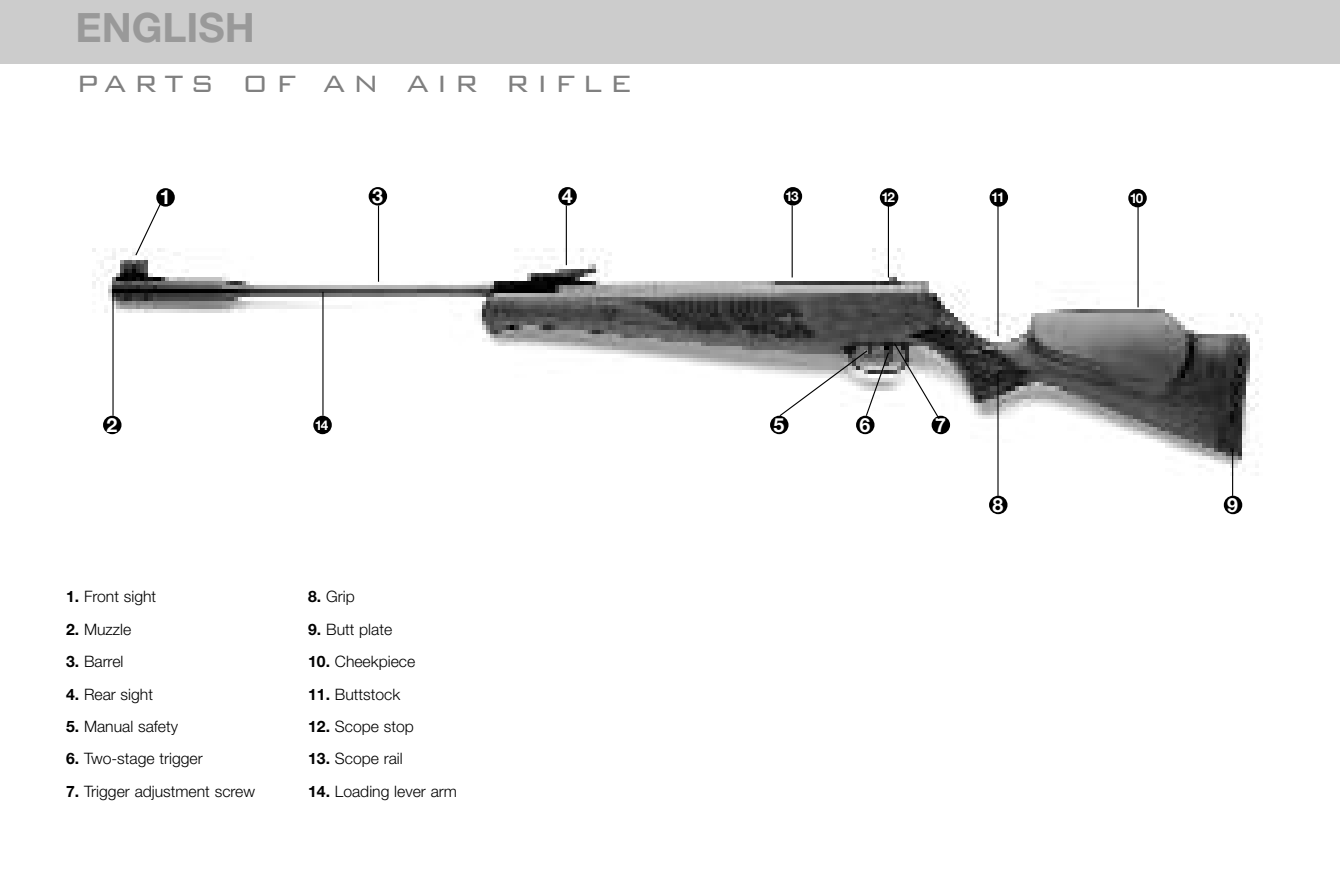
<style>
.page{position:relative;width:1340px;height:893px;background:#fff}
.page>*{position:absolute;margin:0;border:0;box-sizing:border-box;transform-origin:0 0}
.t1{font:700 40.5px "Helvetica Neue";color:#999}
.t2{font:300 31.5px "Bank Gothic BT";letter-spacing:.225em;color:#808080}
.t3{font:700 19.57px "Helvetica Neue";color:#fff}
.t4{font:300 15.75px "Helvetica Neue";color:#000}
.t5{font:700 13.5px "Helvetica Neue";letter-spacing:-.11em;color:#fff}
.s1{font-weight:700}
</style>
<div class="page">
<img style="left:92px;top:187px;width:1167px;height:328px">
<div style="left:156px;top:188px;width:19px;height:19px;background:#000;border-radius:50%"></div>
<svg style="left:134px;top:203px;width:28px;height:54px"></svg>
<div style="left:368px;top:187px;width:19px;height:19px;background:#000;border-radius:50%"></div>
<div style="left:558px;top:187px;width:19px;height:19px;background:#000;border-radius:50%"></div>
<div style="left:783px;top:187px;width:19px;height:19px;background:#000;border-radius:50%"></div>
<div style="left:1223px;top:496px;width:19px;height:18px;background:#000;border-radius:50%"></div>
<div style="left:989px;top:496px;width:18px;height:18px;background:#000;border-radius:50%"></div>
<div style="left:931px;top:416px;width:19px;height:18px;background:#000;border-radius:50%"></div>
<div style="left:856px;top:416px;width:18px;height:18px;background:#000;border-radius:50%"></div>
<div style="left:770px;top:416px;width:18px;height:18px;background:#000;border-radius:50%"></div>
<div style="left:103px;top:416px;width:18px;height:18px;background:#000;border-radius:50%"></div>
<hr style="left:378px;top:206px;width:1px;height:76px;background:#000">
<hr style="left:566px;top:206px;width:1px;height:59px;background:#000">
<hr style="left:791px;top:206px;width:1px;height:71px;background:#000">
<hr style="left:887px;top:206px;width:2px;height:71px;background:#000">
<hr style="left:997px;top:206px;width:1px;height:130px;background:#000">
<hr style="left:1137px;top:206px;width:1px;height:101px;background:#000">
<hr style="left:1231px;top:450px;width:2px;height:46px;background:#000">
<hr style="left:997px;top:373px;width:1px;height:123px;background:#000">
<svg style="left:778px;top:342px;width:162px;height:78px"></svg>
<div style="left:879px;top:188px;width:19px;height:19px;background:#000;border-radius:50%"></div>
<div style="left:989px;top:188px;width:19px;height:19px;background:#000;border-radius:50%"></div>
<div style="left:1128px;top:189px;width:18px;height:18px;background:#000;border-radius:50%"></div>
<div style="left:313px;top:416px;width:19px;height:18px;background:#000;border-radius:50%"></div>
<hr style="left:322px;top:292px;width:1px;height:124px;background:#000">
<hr style="left:112px;top:292px;width:2px;height:124px;background:#000">
<div style="left:0;top:0;width:1339px;height:64px;background:#ccc"></div>
<h1 class="t1" style="left:75px;top:13px;width:181px">ENGLISH</h1>
<h2 class="t2" style="left:76px;top:63px;width:557px">PARTS OF AN AIR RIFLE</h2>
<p class="t3" style="left:160px;top:190px;width:12px">1</p>
<p class="t3" style="left:372px;top:189px;width:12px">3</p>
<p class="t3" style="left:562px;top:189px;width:12px">4</p>
<p class="t5" style="left:785px;top:191px;width:15px">13</p>
<p class="t5" style="left:881px;top:192px;width:15px">12</p>
<p class="t5" style="left:991px;top:192px;width:15px">11</p>
<p class="t5" style="left:1129px;top:193px;width:15px">10</p>
<p class="t3" style="left:106px;top:418px;width:12px">2</p>
<p class="t3" style="left:773px;top:418px;width:12px">5</p>
<p class="t3" style="left:859px;top:418px;width:12px">6</p>
<p class="t3" style="left:935px;top:418px;width:12px">7</p>
<p class="t5" style="left:315px;top:420px;width:15px">14</p>
<p class="t4" style="left:66px;top:591px;width:92px"><span class="s1">1.</span> Front sight</p>
<p class="t4" style="left:66px;top:623px;width:67px"><span class="s1">2.</span> Muzzle</p>
<p class="t4" style="left:66px;top:656px;width:59px"><span class="s1">3.</span> Barrel</p>
<p class="t4" style="left:66px;top:688px;width:88px"><span class="s1">4.</span> Rear sight</p>
<p class="t4" style="left:66px;top:721px;width:114px"><span class="s1">5.</span> Manual safety</p>
<p class="t4" style="left:66px;top:753px;width:138px"><span class="s1">6.</span> Two-stage trigger</p>
<p class="t4" style="left:66px;top:785px;width:190px"><span class="s1">7.</span> Trigger adjustment screw</p>
<p class="t4" style="left:308px;top:591px;width:48px"><span class="s1">8.</span> Grip</p>
<p class="t4" style="left:308px;top:623px;width:86px"><span class="s1">9.</span> Butt plate</p>
<p class="t4" style="left:308px;top:656px;width:108px"><span class="s1">10.</span> Cheekpiece</p>
<p class="t4" style="left:308px;top:688px;width:94px"><span class="s1">11.</span> Buttstock</p>
<p class="t4" style="left:308px;top:721px;width:107px"><span class="s1">12.</span> Scope stop</p>
<p class="t4" style="left:308px;top:753px;width:96px"><span class="s1">13.</span> Scope rail</p>
<p class="t4" style="left:308px;top:785px;width:150px"><span class="s1">14.</span> Loading lever arm</p>
<p class="t3" style="left:992px;top:498px;width:12px">8</p>
<p class="t3" style="left:1227px;top:498px;width:12px">9</p>
</div>
